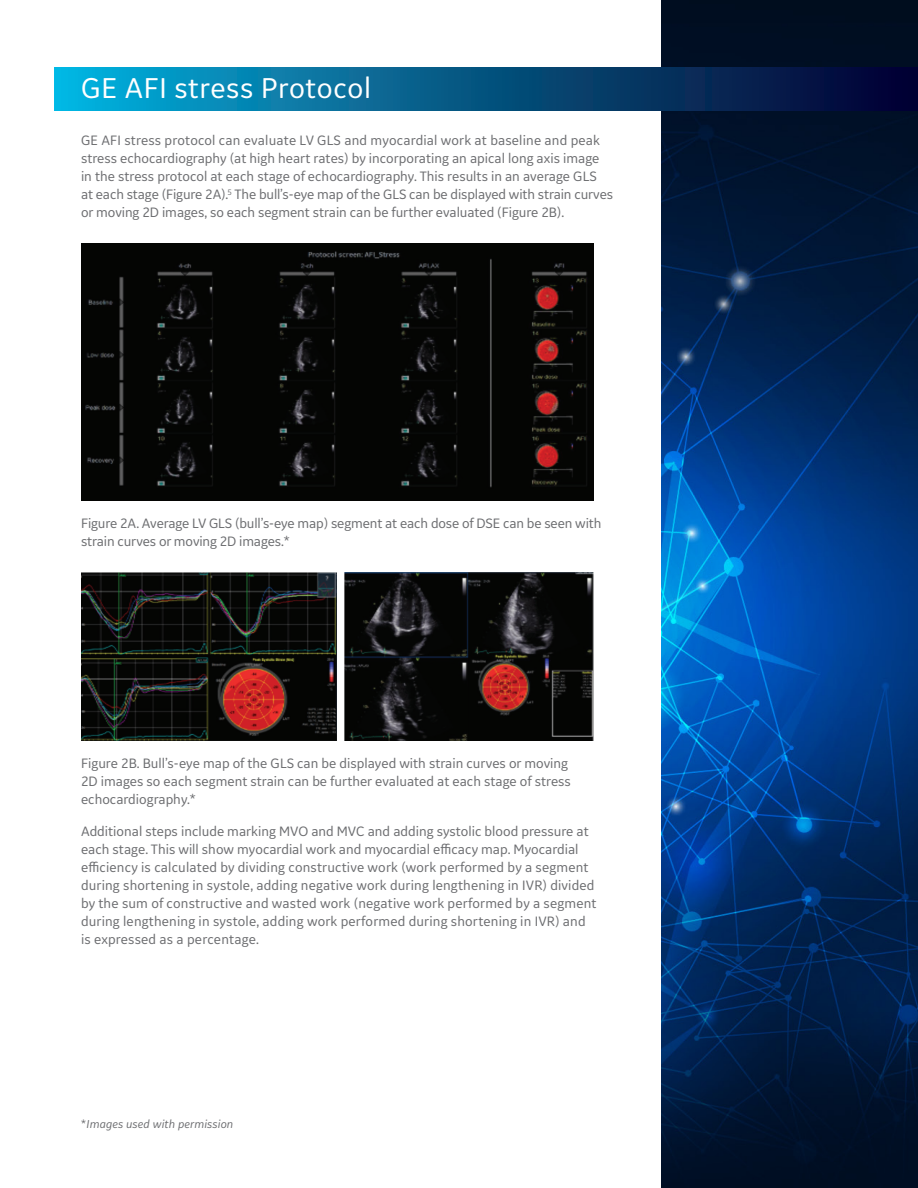
<style>
.page{position:relative;width:918px;height:1188px;background:#fff}
.page>*{position:absolute;margin:0;border:0;box-sizing:border-box;transform-origin:0 0}
.t1{font:30px "GE Inspira Sans";letter-spacing:.02em;color:#fff}
.t2{font:14.25px/18px "GE Inspira Sans";color:#6c6d70}
.t3{font:italic 12px "GE Inspira Sans";letter-spacing:.01em;color:#6c6d70}
.s1{font-style:normal}
</style>
<div class="page">
<img style="left:662px;top:0;width:256px;height:1188px">
<div style="left:54px;top:68px;width:864px;height:42px;background:linear-gradient(to right,#06b0db,#05002b)"></div>
<img style="left:81px;top:243px;width:513px;height:258px">
<img style="left:81px;top:572px;width:513px;height:169px">
<h1 class="t1" style="left:81px;top:69px;width:292px">GE AFI stress Protocol</h1>
<p class="t2" style="left:81px;top:131px;width:534px">GE AFI stress protocol can evaluate LV GLS and myocardial work at baseline and peak stress echocardiography (at high heart rates) by incorporating an apical long axis image in the stress protocol at each stage of echocardiography. This results in an average GLS<br>at each stage (Figure 2A).<sup>5</sup> The bull’s-eye map of the GLS can be displayed with strain curves or moving 2D images, so each segment strain can be further evaluated (Figure 2B).</p>
<p class="t2" style="left:81px;top:514px;width:522px">Figure 2A. Average LV GLS (bull’s-eye map) segment at each dose of DSE can be seen with strain curves or moving 2D images.*</p>
<p class="t2" style="left:81px;top:754px;width:491px">Figure 2B. Bull’s-eye map of the GLS can be displayed with strain curves or moving<br>2D images so each segment strain can be further evaluated at each stage of stress echocardiography.*</p>
<p class="t2" style="left:81px;top:822px;width:517px">Additional steps include marking MVO and MVC and adding systolic blood pressure at each stage. This will show myocardial work and myocardial efficacy map. Myocardial efficiency is calculated by dividing constructive work (work performed by a segment during shortening in systole, adding negative work during lengthening in IVR) divided by the sum of constructive and wasted work (negative work performed by a segment during lengthening in systole, adding work performed during shortening in IVR) and is expressed as a percentage.</p>
<p class="t3" style="left:81px;top:1117px;width:154px"><span class="s1">*</span>Images used with permission</p>
</div>
